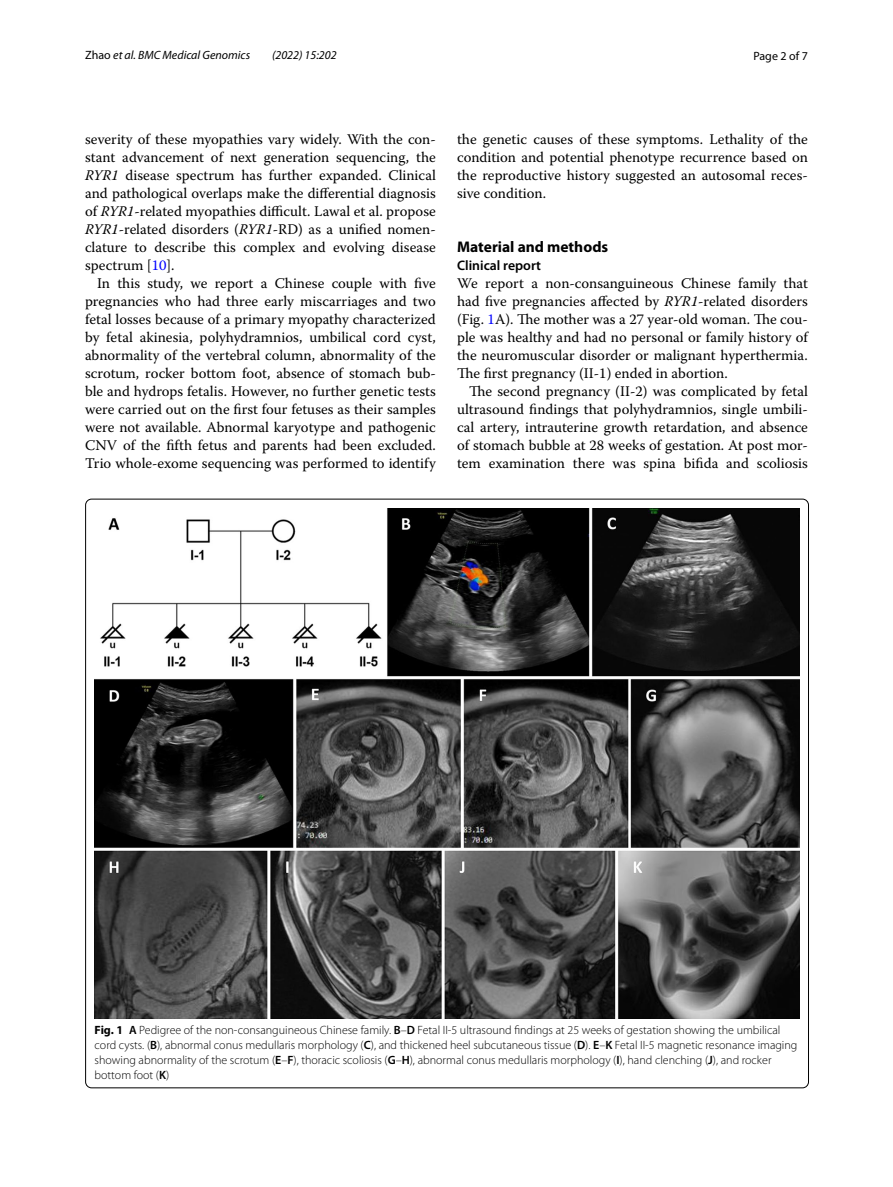
<style>
.page{position:relative;width:893px;height:1187px;background:#fff}
.page>*{position:absolute;margin:0;border:0;box-sizing:border-box;transform-origin:0 0}
.t1{font:700 15.45px "Myriad Pro";color:#000}
.t2{font:14.7px/18px "Warnock Pro";color:#000;text-align:justify}
.t3{font:600 13.8px "Myriad Pro";color:#000}
.t4{font:300 12px/15px "Myriad Pro";color:#000}
.t5{font:italic 12px "Myriad Pro";color:#000}
.t6{font:12px "Myriad Pro";color:#000}
.s1{font-style:normal}
.s2{font-style:italic}
.s3{color:#00f}
.s4{font-weight:700}
.s5{font-weight:600}
</style>
<div class="page">
<img style="left:95px;top:508px;width:704px;height:510px">
<p class="t5" style="left:85px;top:48px;width:167px"><span class="s1">Zhao</span> et al. BMC Medical Genomics</p>
<p class="t5" style="left:272px;top:48px;width:66px">(2022) 15:202</p>
<p class="t6" style="left:753px;top:48px;width:56px">Page 2 of 7</p>
<p class="t2" style="left:85px;top:130px;width:352px">severity of these myopathies vary widely. With the con&shy;stant advancement of next generation sequencing, the <span class="s2">RYR1</span> disease spectrum has further expanded. Clinical and pathological overlaps make the differential diagnosis of <span class="s2">RYR1</span>-related myopathies difficult. Lawal et al. propose <span class="s2">RYR1</span>-related disorders (<span class="s2">RYR1</span>-RD) as a unified nomen&shy;clature to describe this complex and evolving disease spectrum [<span class="s3">10</span>].</p>
<p class="t2" style="left:85px;top:274px;width:352px;text-indent:12px">In this study, we report a Chinese couple with five pregnancies who had three early miscarriages and two fetal losses because of a primary myopathy characterized by fetal akinesia, polyhydramnios, umbilical cord cyst, abnormality of the vertebral column, abnormality of the scrotum, rocker bottom foot, absence of stomach bub&shy;ble and hydrops fetalis. However, no further genetic tests were carried out on the first four fetuses as their samples were not available. Abnormal karyotype and pathogenic CNV of the fifth fetus and parents had been excluded.<br>Trio whole-exome sequencing was performed to identify</p>
<p class="t2" style="left:457px;top:130px;width:352px">the genetic causes of these symptoms. Lethality of the condition and potential phenotype recurrence based on the reproductive history suggested an autosomal reces&shy;sive condition.</p>
<p class="t1" style="left:457px;top:236px;width:153px">Material and methods</p>
<p class="t3" style="left:457px;top:256px;width:86px">Clinical report</p>
<p class="t2" style="left:457px;top:274px;width:352px">We report a non-consanguineous Chinese family that had five pregnancies affected by <span class="s2">RYR1</span>-related disorders (Fig. <span class="s3">1</span>A). The mother was a 27 year-old woman. The cou&shy;ple was healthy and had no personal or family history of the neuromuscular disorder or malignant hyperthermia.<br>The first pregnancy (II-1) ended in abortion.</p>
<p class="t2" style="left:457px;top:382px;width:352px;text-indent:12px">The second pregnancy (II-2) was complicated by fetal ultrasound findings that polyhydramnios, single umbili&shy;cal artery, intrauterine growth retardation, and absence of stomach bubble at 28 weeks of gestation. At post mor&shy;tem examination there was spina bifida and scoliosis</p>
<p class="t4" style="left:95px;top:1022px;width:704px"><span class="s4">Fig. 1</span> <span class="s5">A</span> Pedigree of the non-consanguineous Chinese family. <span class="s5">B</span>–<span class="s5">D</span> Fetal II-5 ultrasound findings at 25 weeks of gestation showing the umbilical cord cysts. (<span class="s5">B</span>), abnormal conus medullaris morphology (<span class="s5">C</span>), and thickened heel subcutaneous tissue (<span class="s5">D</span>). <span class="s5">E</span>–<span class="s5">K</span> Fetal II-5 magnetic resonance imaging showing abnormality of the scrotum (<span class="s5">E</span>–<span class="s5">F</span>), thoracic scoliosis (<span class="s5">G</span>–<span class="s5">H</span>), abnormal conus medullaris morphology (<span class="s5">I</span>), hand clenching (<span class="s5">J</span>), and rocker bottom foot (<span class="s5">K</span>)</p>
</div>
